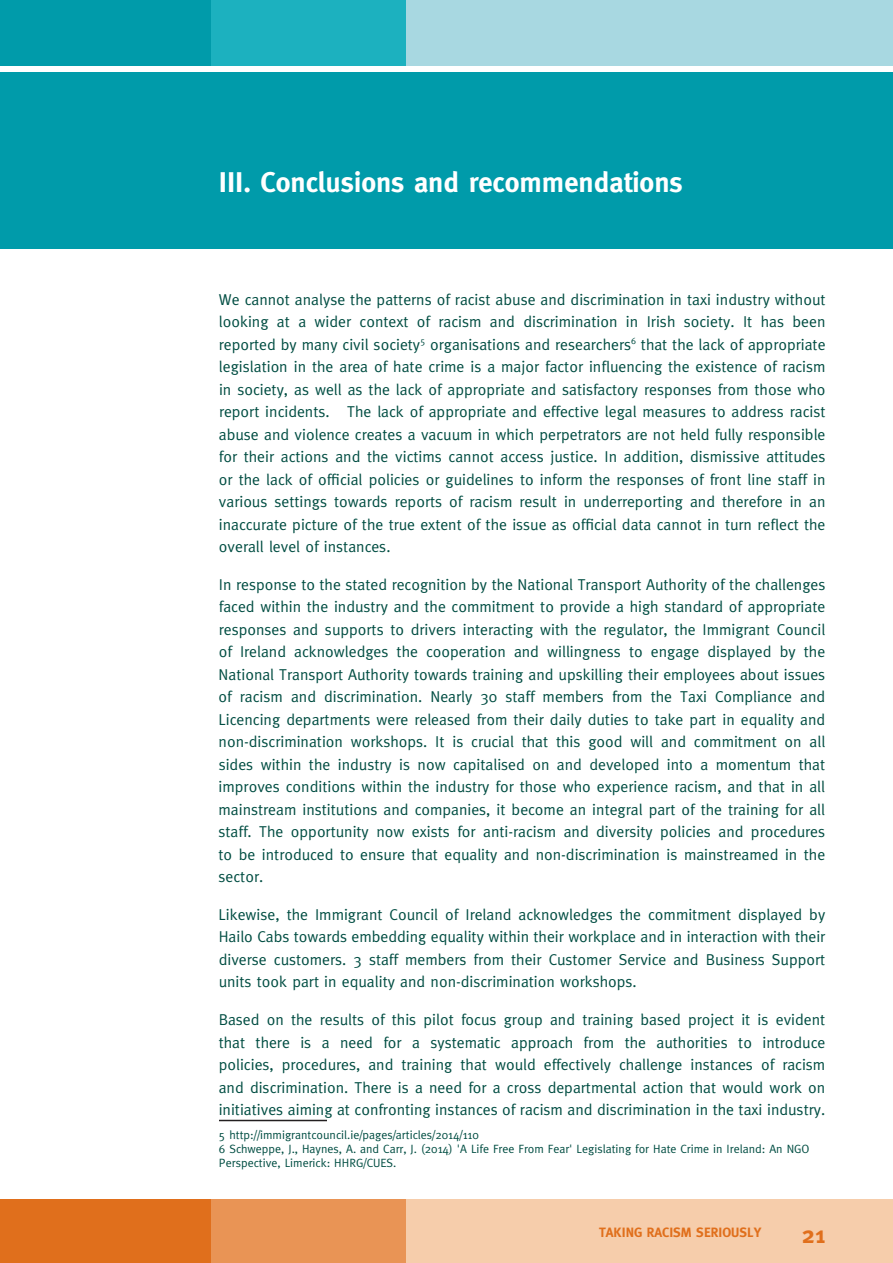
<style>
.page{position:relative;width:893px;height:1263px;background:#fff}
.page>*{position:absolute;margin:0;border:0;box-sizing:border-box;transform-origin:0 0}
.t1{font:700 28.5px "Meta";color:#fff}
.t2{font:700 24px "Meta";color:#e06f1c}
.t3{font:15.75px/22.5px "Meta";color:#004d42;text-align:justify}
.t4{font:700 13.5px "Meta";color:#e06f1c}
.t5{font:12px/14.4px "Meta";color:#004d42}
</style>
<div class="page">
<div style="left:210px;top:1199px;width:196px;height:64px;background:#e99455"></div>
<div style="left:0;top:1199px;width:210px;height:64px;background:#e06f1c"></div>
<div style="left:406px;top:1199px;width:487px;height:64px;background:#f6cdab"></div>
<div style="left:406px;top:0;width:487px;height:65px;background:#a8d8e1"></div>
<div style="left:210px;top:0;width:196px;height:65px;background:#1cb1bf"></div>
<div style="left:0;top:0;width:210px;height:65px;background:#009baa"></div>
<div style="left:1px;top:72px;width:892px;height:176px;background:#009baa"></div>
<hr style="left:219px;top:1120px;width:108px;height:1px;background:#231f20">
<h1 class="t1" style="left:219px;top:166px;width:465px">III. Conclusions and recommendations</h1>
<p class="t3" style="left:219px;top:288px;width:608px">We cannot analyse the patterns of racist abuse and discrimination in taxi industry without looking at a wider context of racism and discrimination in Irish society. It has been reported by many civil society<sup>5</sup> organisations and researchers<sup>6</sup> that the lack of appropriate legislation in the area of hate crime is a major factor influencing the existence of racism in society, as well as the lack of appropriate and satisfactory responses from those who report incidents. The lack of appropriate and effective legal measures to address racist abuse and violence creates a vacuum in which perpetrators are not held fully responsible for their actions and the victims cannot access justice. In addition, dismissive attitudes or the lack of official policies or guidelines to inform the responses of front line staff in various settings towards reports of racism result in underreporting and therefore in an inaccurate picture of the true extent of the issue as official data cannot in turn reflect the overall level of instances.</p>
<p class="t3" style="left:219px;top:573px;width:608px">In response to the stated recognition by the National Transport Authority of the challenges faced within the industry and the commitment to provide a high standard of appropriate responses and supports to drivers interacting with the regulator, the Immigrant Council of Ireland acknowledges the cooperation and willingness to engage displayed by the National Transport Authority towards training and upskilling their employees about issues of racism and discrimination. Nearly 30 staff members from the Taxi Compliance and Licencing departments were released from their daily duties to take part in equality and non-discrimination workshops. It is crucial that this good will and commitment on all sides within the industry is now capitalised on and developed into a momentum that improves conditions within the industry for those who experience racism, and that in all mainstream institutions and companies, it become an integral part of the training for all staff. The opportunity now exists for anti-racism and diversity policies and procedures to be introduced to ensure that equality and non-discrimination is mainstreamed in the sector.</p>
<p class="t3" style="left:219px;top:903px;width:608px">Likewise, the Immigrant Council of Ireland acknowledges the commitment displayed by Hailo Cabs towards embedding equality within their workplace and in interaction with their diverse customers. 3 staff members from their Customer Service and Business Support units took part in equality and non-discrimination workshops.</p>
<p class="t3" style="left:219px;top:1008px;width:608px">Based on the results of this pilot focus group and training based project it is evident that there is a need for a systematic approach from the authorities to introduce policies, procedures, and training that would effectively challenge instances of racism and discrimination. There is a need for a cross departmental action that would work on initiatives aiming at confronting instances of racism and discrimination in the taxi industry.</p>
<p class="t5" style="left:219px;top:1127px;width:592px">5 http://immigrantcouncil.ie/pages/articles/2014/110<br>6 Schweppe, J., Haynes, A. and Carr, J. (2014) 'A Life Free From Fear' Legislating for Hate Crime in Ireland: An NGO<br>Perspective, Limerick: HHRG/CUES.</p>
<p class="t4" style="left:599px;top:1224px;width:164px">TAKING RACISM SERIOUSLY</p>
<h2 class="t2" style="left:802px;top:1220px;width:25px">21</h2>
</div>
